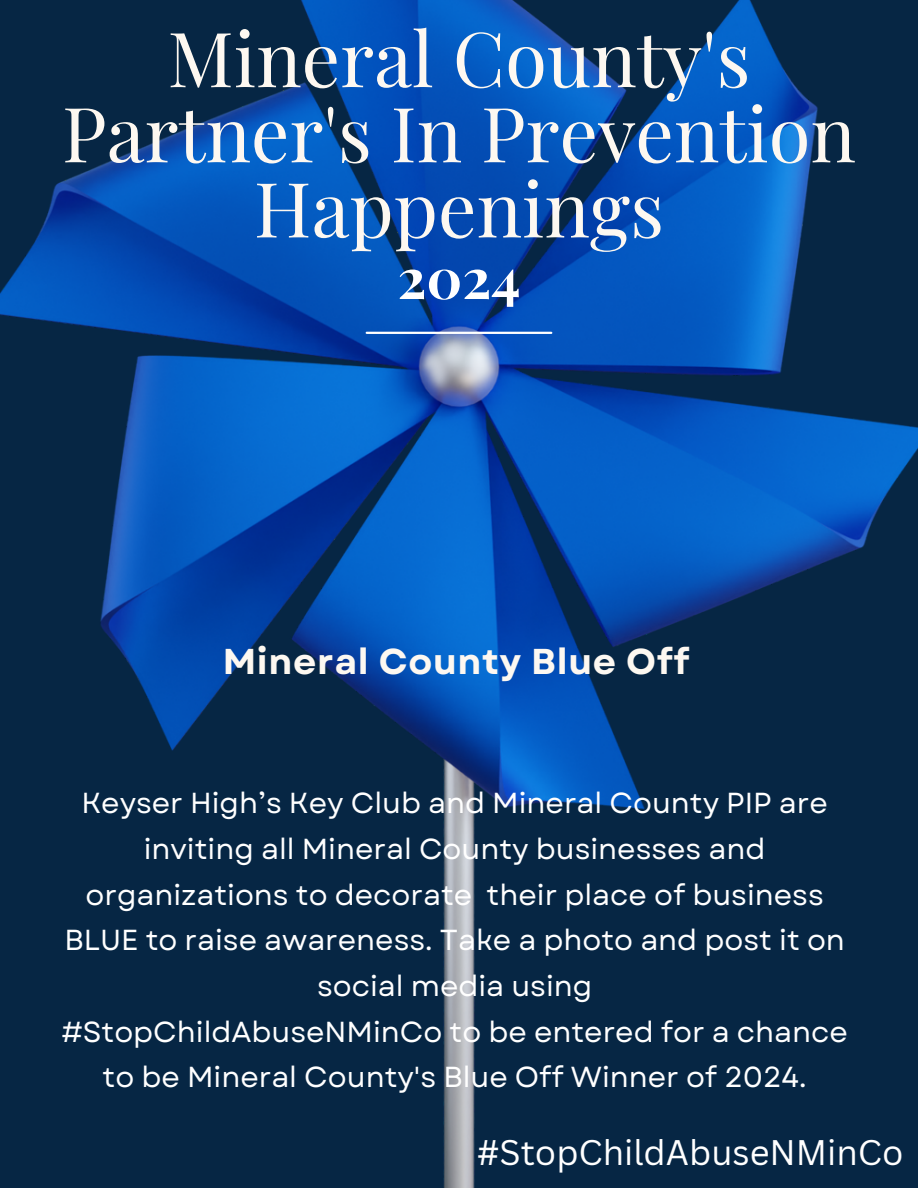
<style>
.page{position:relative;width:918px;height:1188px;background:#fff}
.page>*{position:absolute;margin:0;border:0;box-sizing:border-box;transform-origin:0 0}
.t1{font:76.2px/75.2px "Playfair Display";color:#fdf8f1;text-align:center}
.t2{font:700 55.5px "Playfair Display";color:#fff}
.t3{font:700 35.85px "Garet";letter-spacing:.02em;color:#fdf8f1}
.t4{font:34.65px "Canva Sans";color:#fff}
.t5{font:28.95px/45.6px "Garet";color:#fff;text-align:center}
</style>
<div class="page">
<img style="left:0;top:0;width:918px;height:1188px">
<hr style="left:367px;top:332px;width:184px;height:2px;background:#fff">
<h1 class="t1" style="left:62px;top:18px;width:795px">Mineral County's<br>Partner's In Prevention<br>Happenings</h1>
<p class="t2" style="left:397px;top:239px;width:125px">2024</p>
<h2 class="t3" style="left:223px;top:636px;width:468px">Mineral County Blue Off</h2>
<h3 class="t5" style="left:64px;top:781px;width:782px">Keyser High’s Key Club and Mineral County PIP are inviting all Mineral County businesses and organizations to decorate their place of business BLUE to raise awareness. Take a photo and post it on social media using</h3>
<p class="t5" style="left:61px;top:1009px;width:788px">#StopChildAbuseNMinCo to be entered for a chance to be Mineral County's Blue Off Winner of 2024.</p>
<h4 class="t4" style="left:477px;top:1128px;width:428px">#StopChildAbuseNMinCo</h4>
</div>
